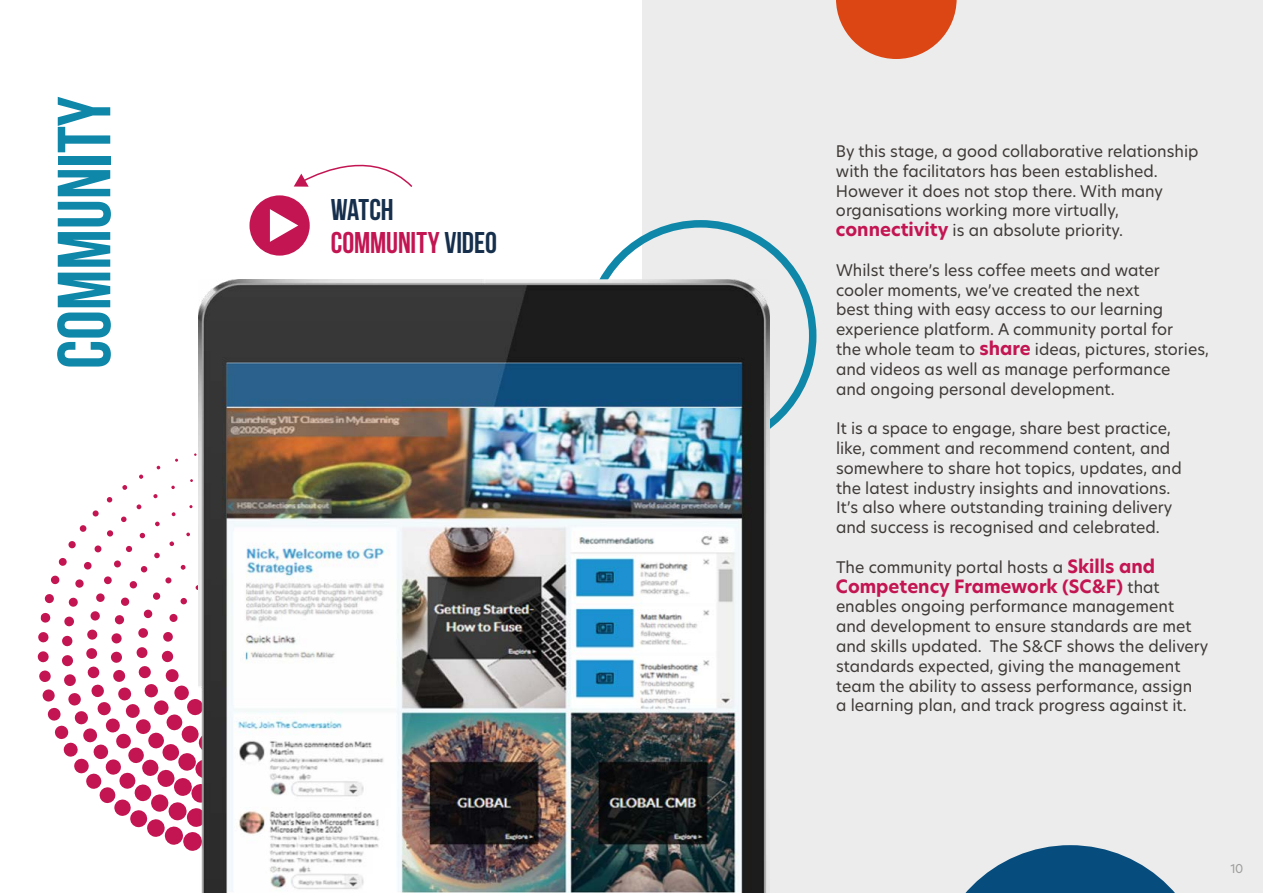
<style>
.page{position:relative;width:1263px;height:893px;background:#fff}
.page>*{position:absolute;margin:0;border:0;box-sizing:border-box;transform-origin:0 0}
.t1{font:700 75px "Bebas Neue";color:#0e87a9}
.t2{font:700 30px/33px "Bebas Neue";letter-spacing:-.005em;color:#162f4c}
.t3{font:700 18px "Hero New";color:#c31552}
.t4{font:15.75px/19.8px "Hero New";color:#3e3a37}
.t5{font:12px "Hero New";color:#9d9d9c}
.s1{color:#c31552}
.s2{font-weight:700;font-size:18px;color:#c31552}
.s3{font-weight:400;font-size:15.75px;color:#3e3a37}
</style>
<div class="page">
<svg style="left:38px;top:632px;width:11px;height:11px"></svg>
<svg style="left:40px;top:613px;width:11px;height:10px"></svg>
<div style="left:45px;top:594px;width:9px;height:9px;background:#c31552;border-radius:4px"></div>
<div style="left:51px;top:575px;width:9px;height:9px;background:#c31552;border-radius:4px"></div>
<div style="left:59px;top:558px;width:8px;height:8px;background:#c31552;border-radius:50%"></div>
<svg style="left:68px;top:541px;width:8px;height:8px"></svg>
<div style="left:80px;top:525px;width:7px;height:7px;background:#c31552;border-radius:50%"></div>
<svg style="left:92px;top:510px;width:7px;height:7px"></svg>
<svg style="left:107px;top:497px;width:5px;height:6px"></svg>
<svg style="left:122px;top:485px;width:5px;height:5px"></svg>
<svg style="left:139px;top:474px;width:4px;height:5px"></svg>
<svg style="left:156px;top:466px;width:4px;height:3px"></svg>
<svg style="left:62px;top:635px;width:11px;height:12px"></svg>
<svg style="left:64px;top:616px;width:10px;height:11px"></svg>
<svg style="left:68px;top:597px;width:10px;height:10px"></svg>
<div style="left:75px;top:579px;width:9px;height:9px;background:#c31552;border-radius:4px"></div>
<div style="left:84px;top:562px;width:8px;height:8px;background:#c31552;border-radius:50%"></div>
<div style="left:94px;top:545px;width:8px;height:8px;background:#c31552;border-radius:50%"></div>
<div style="left:107px;top:530px;width:6px;height:7px;background:#c31552;border-radius:50%"></div>
<svg style="left:121px;top:516px;width:6px;height:6px"></svg>
<svg style="left:136px;top:504px;width:6px;height:5px"></svg>
<svg style="left:153px;top:494px;width:5px;height:4px"></svg>
<svg style="left:171px;top:485px;width:4px;height:4px"></svg>
<svg style="left:87px;top:629px;width:11px;height:11px"></svg>
<svg style="left:90px;top:611px;width:10px;height:10px"></svg>
<div style="left:96px;top:593px;width:9px;height:9px;background:#c31552;border-radius:4px"></div>
<div style="left:104px;top:576px;width:8px;height:8px;background:#c31552;border-radius:50%"></div>
<div style="left:114px;top:560px;width:7px;height:8px;background:#c31552;border-radius:50%"></div>
<svg style="left:126px;top:546px;width:6px;height:6px"></svg>
<svg style="left:139px;top:533px;width:6px;height:5px"></svg>
<svg style="left:155px;top:521px;width:5px;height:5px"></svg>
<svg style="left:172px;top:512px;width:4px;height:4px"></svg>
<svg style="left:189px;top:505px;width:4px;height:3px"></svg>
<svg style="left:111px;top:633px;width:11px;height:11px"></svg>
<div style="left:115px;top:615px;width:9px;height:10px;background:#c31552;border-radius:4px"></div>
<svg style="left:121px;top:597px;width:9px;height:9px"></svg>
<div style="left:129px;top:581px;width:8px;height:8px;background:#c31552;border-radius:50%"></div>
<svg style="left:141px;top:566px;width:7px;height:7px"></svg>
<svg style="left:154px;top:552px;width:6px;height:6px"></svg>
<svg style="left:169px;top:541px;width:5px;height:5px"></svg>
<svg style="left:186px;top:532px;width:4px;height:4px"></svg>
<div style="left:138px;top:628px;width:10px;height:10px;background:#c31552;border-radius:4px"></div>
<div style="left:144px;top:609px;width:9px;height:9px;background:#c31552;border-radius:4px"></div>
<div style="left:153px;top:592px;width:7px;height:8px;background:#c31552;border-radius:50%"></div>
<svg style="left:165px;top:577px;width:7px;height:7px"></svg>
<svg style="left:181px;top:565px;width:5px;height:5px"></svg>
<svg style="left:37px;top:647px;width:161px;height:204px"></svg>
<div style="left:163px;top:632px;width:10px;height:10px;background:#c31552;border-radius:4px"></div>
<div style="left:169px;top:614px;width:9px;height:8px;background:#c31552;border-radius:50%"></div>
<div style="left:180px;top:598px;width:7px;height:7px;background:#c31552;border-radius:50%"></div>
<svg style="left:195px;top:585px;width:3px;height:5px"></svg>
<div style="left:643px;top:0;width:620px;height:893px;background:#ececec"></div>
<div style="left:585px;top:220px;width:231px;height:232px;border:8px solid #0e87a9;border-radius:50%"></div>
<img style="left:198px;top:279px;width:572px;height:614px">
<svg style="left:836px;top:0;width:121px;height:59px"></svg>
<svg style="left:249px;top:195px;width:61px;height:61px"></svg>
<svg style="left:294px;top:164px;width:119px;height:23px"></svg>
<svg style="left:965px;top:845px;width:210px;height:48px"></svg>
<h1 class="t1" style="left:43px;top:369px;width:274px;rotate:-90deg">COMMUNITY</h1>
<h2 class="t2" style="left:331px;top:193px;width:167px">WATCH<br><span class="s1">COMMUNITY</span> VIDEO</h2>
<p class="t4" style="left:836px;top:141px;width:364px">By this stage, a good collaborative relationship with the facilitators has been established.<br>However it does not stop there. With many organisations working more virtually, <span class="s2">connectivity</span> is an absolute priority.</p>
<p class="t4" style="left:836px;top:260px;width:374px">Whilst there’s less coffee meets and water cooler moments, we’ve created the next<br>best thing with easy access to our learning experience platform. A community portal for<br>the whole team to <span class="s2">share</span> ideas, pictures, stories, and videos as well as manage performance<br>and ongoing personal development.</p>
<p class="t4" style="left:836px;top:418px;width:347px">It is a space to engage, share best practice, like, comment and recommend content, and somewhere to share hot topics, updates, and the latest industry insights and innovations.<br>It’s also where outstanding training delivery and success is recognised and celebrated.</p>
<p class="t4" style="left:836px;top:557px;width:320px">The community portal hosts a <span class="s2">Skills and</span></p>
<p class="t3" style="left:836px;top:574px;width:325px">Competency Framework (SC&amp;F) <span class="s3">that</span></p>
<p class="t4" style="left:836px;top:596px;width:374px">enables ongoing performance management and development to ensure standards are met and skills updated. The S&amp;CF shows the delivery standards expected, giving the management team the ability to assess performance, assign<br>a learning plan, and track progress against it.</p>
<p class="t5" style="left:1230px;top:860px;width:14px">10</p>
</div>
